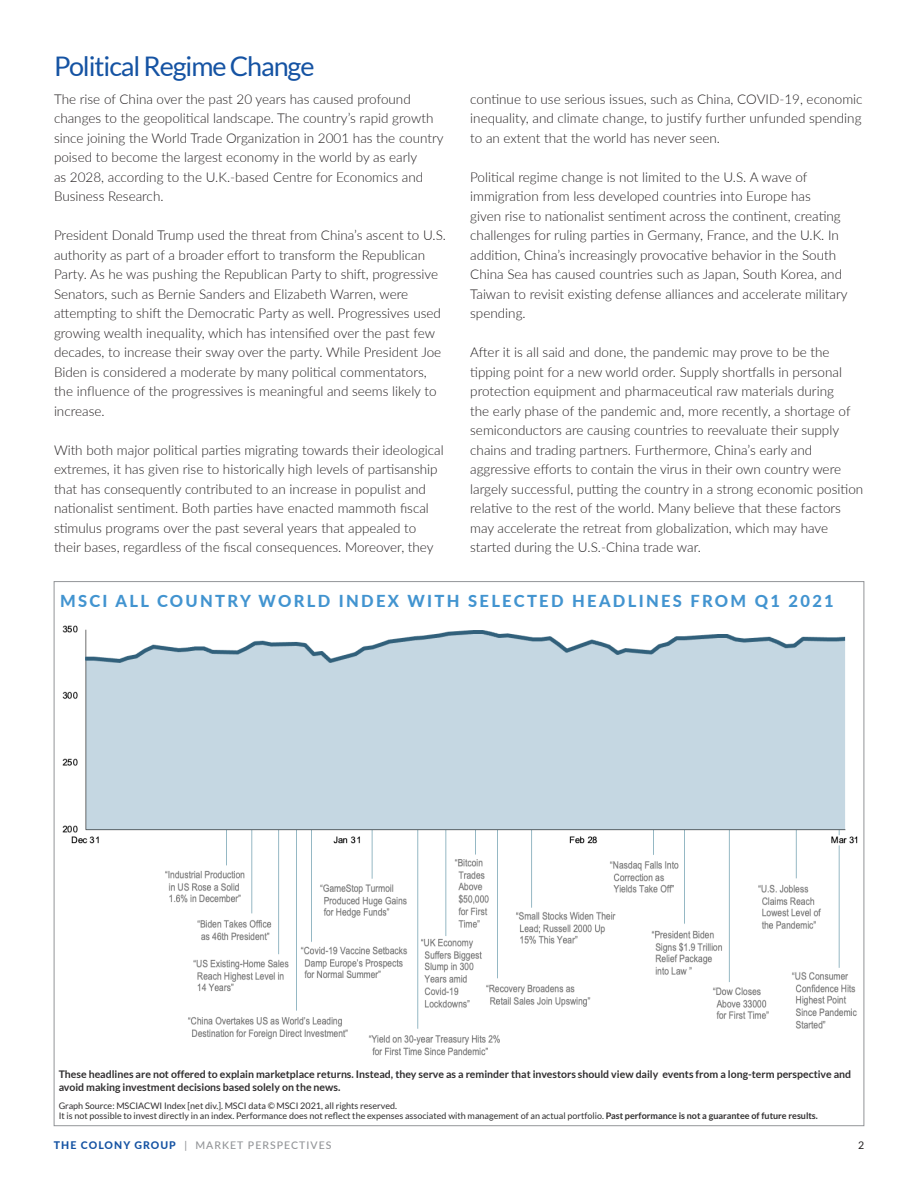
<style>
.page{position:relative;width:918px;height:1188px;background:#fff}
.page>*{position:absolute;margin:0;border:0;box-sizing:border-box;transform-origin:0 0}
.subheader{font:27px "Lato";letter-spacing:-.04em;color:#1553a3}
.Paragraph_Style_2{font:800 16.5px "Lato";letter-spacing:.14em;color:#4294d0}
.t1{font:300 13.5px/19.5px "Lato";color:#231f20}
.t2{font:700 10.5px/12.6px "Lato";color:#312f30}
.t3{font:500 10.5px "Lato";letter-spacing:.1em;color:#939598}
.t4{font:10.5px "Lato";color:#231f20}
.t5{font:9px "Lato";color:#312f30}
.s1{font-weight:700}
.s2{font-weight:800;color:#1553a3}
</style>
<div class="page">
<img style="left:62px;top:625px;width:796px;height:431px">
<p class="subheader" style="left:54px;top:51px;width:262px">Political Regime Change</p>
<p class="t1" style="left:54px;top:89px;width:391px">The rise of China over the past 20 years has caused profound changes to the geopolitical landscape. The country’s rapid growth since joining the World Trade Organization in 2001 has the country poised to become the largest economy in the world by as early<br>as 2028, according to the U.K.-based Centre for Economics and Business Research.</p>
<p class="t1" style="left:54px;top:225px;width:394px">President Donald Trump used the threat from China’s ascent to U.S. authority as part of a broader effort to transform the Republican Party. As he was pushing the Republican Party to shift, progressive Senators, such as Bernie Sanders and Elizabeth Warren, were attempting to shift the Democratic Party as well. Progressives used growing wealth inequality, which has intensified over the past few decades, to increase their sway over the party. While President Joe Biden is considered a moderate by many political commentators, the influence of the progressives is meaningful and seems likely to increase.</p>
<p class="t1" style="left:54px;top:440px;width:391px">With both major political parties migrating towards their ideological extremes, it has given rise to historically high levels of partisanship that has consequently contributed to an increase in populist and nationalist sentiment. Both parties have enacted mammoth fiscal stimulus programs over the past several years that appealed to their bases, regardless of the fiscal consequences. Moreover, they</p>
<p class="t1" style="left:470px;top:89px;width:394px;text-align:justify">continue to use serious issues, such as China, COVID-19, economic inequality, and climate change, to justify further unfunded spending to an extent that the world has never seen.</p>
<p class="t1" style="left:470px;top:167px;width:379px">Political regime change is not limited to the U.S. A wave of immigration from less developed countries into Europe has<br>given rise to nationalist sentiment across the continent, creating challenges for ruling parties in Germany, France, and the U.K. In addition, China’s increasingly provocative behavior in the South China Sea has caused countries such as Japan, South Korea, and Taiwan to revisit existing defense alliances and accelerate military spending.</p>
<p class="t1" style="left:470px;top:342px;width:395px">After it is all said and done, the pandemic may prove to be the tipping point for a new world order. Supply shortfalls in personal protection equipment and pharmaceutical raw materials during<br>the early phase of the pandemic and, more recently, a shortage of semiconductors are causing countries to reevaluate their supply chains and trading partners. Furthermore, China’s early and aggressive efforts to contain the virus in their own country were largely successful, putting the country in a strong economic position relative to the rest of the world. Many believe that these factors may accelerate the retreat from globalization, which may have started during the U.S.-China trade war.</p>
<p class="Paragraph_Style_2" style="left:60px;top:589px;width:775px">MSCI ALL COUNTRY WORLD INDEX WITH SELECTED HEADLINES FROM Q1 2021</p>
<p class="t2" style="left:59px;top:1068px;width:794px">These headlines are not offered to explain marketplace returns. Instead, they serve as a reminder that investors should view daily events from a long-term perspective and avoid making investment decisions based solely on the news.</p>
<p class="t5" style="left:59px;top:1100px;width:340px">Graph Source: MSCIACWI Index [net div.]. MSCI data © MSCI 2021, all rights reserved.</p>
<p class="t5" style="left:59px;top:1111px;width:761px">It is not possible to invest directly in an index. Performance does not reflect the expenses associated with management of an actual portfolio. <span class="s1">Past performance is not a guarantee of future results.</span></p>
<p class="t3" style="left:54px;top:1138px;width:279px"><span class="s2">THE COLONY GROUP</span> | MARKET PERSPECTIVES</p>
<p class="t4" style="left:858px;top:1140px;width:8px">2</p>
</div>
